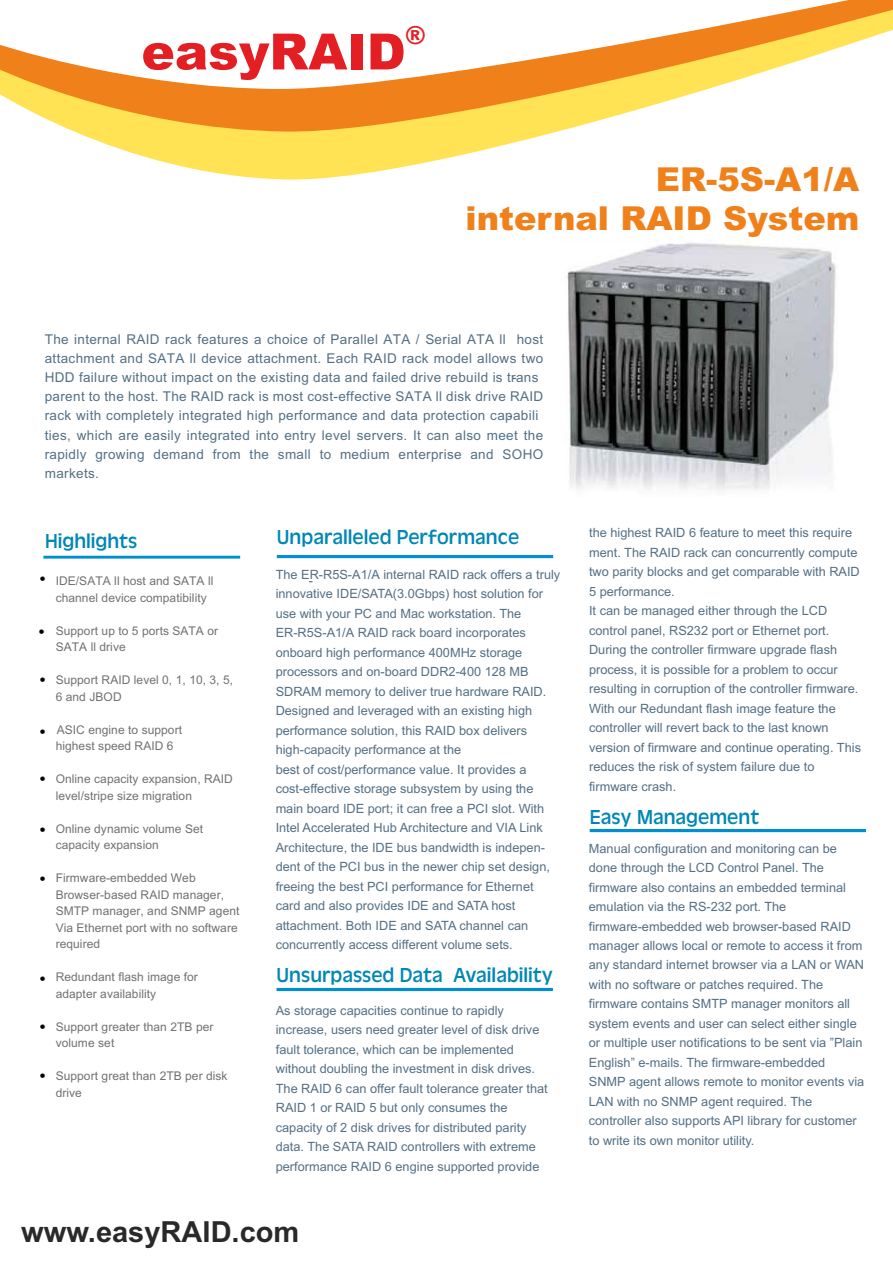
<style>
.page{position:relative;width:893px;height:1263px;background:#fff}
.page>*{position:absolute;margin:0;border:0;box-sizing:border-box;transform-origin:0 0}
.t1{font:900 50.1px "Arial";color:#e31f24}
.t2{font:900 33px/39px "Arial";color:#f0801a;text-align:right}
.t3{font:700 29.1px "Arial";color:#292929}
.t4{font:900 25.05px "Arial";color:#e31f24}
.t5{font:21px "Antigoni";color:#0087b5}
.t6{font:18px "Arial";color:#000}
.t7{font:13.5px/19.2px "Arial";letter-spacing:.03em;color:#547085}
.t8{font:12.75px/19.5px "Arial";color:#547085}
.t9{font:12px/16.5px "Arial";letter-spacing:.01em;color:#737070}
</style>
<div class="page">
<hr style="left:43px;top:556px;width:197px;height:3px;background:#008fd1">
<hr style="left:277px;top:988px;width:276px;height:3px;background:#008fd1">
<hr style="left:277px;top:555px;width:276px;height:3px;background:#008fd1">
<hr style="left:590px;top:829px;width:276px;height:3px;background:#008fd1">
<img style="left:567px;top:242px;width:269px;height:248px">
<svg style="left:80px;top:134px;width:468px;height:46px;fill:#ffe354"></svg>
<svg style="left:0;top:0;width:893px;height:134px"></svg>
<h1 class="t1" style="left:141px;top:34px;width:266px">easyRAID</h1>
<h3 class="t4" style="left:406px;top:26px;width:22px">®</h3>
<h2 class="t2" style="left:465px;top:163px;width:395px">ER-5S-A1/A<br>internal RAID System</h2>
<p class="t7" style="left:45px;top:331px;width:500px;text-align:justify">The internal RAID rack features a choice of Parallel ATA / Serial ATA ll host attachment and SATA ll device attachment. Each RAID rack model allows two HDD failure without impact on the existing data and failed drive rebuild is trans</p>
<p class="t7" style="left:45px;top:369px;width:500px;text-indent:467px">- parent to the host. The RAID rack is most cost-effective SATA ll disk drive RAID rack with completely integrated high performance and data protection capabili</p>
<p class="t7" style="left:45px;top:407px;width:500px;text-indent:463px">-<br>ties, which are easily integrated into entry level servers. It can also meet the rapidly growing demand from the small to medium enterprise and SOHO markets.</p>
<h3 class="t5" style="left:45px;top:533px;width:94px">Highlights</h3>
<h3 class="t5" style="left:277px;top:529px;width:244px">Unparalleled Performance</h3>
<h3 class="t6" style="left:39px;top:572px;width:8px">•</h3>
<h3 class="t6" style="left:38px;top:625px;width:8px">•</h3>
<h3 class="t6" style="left:39px;top:673px;width:8px">•</h3>
<h3 class="t6" style="left:39px;top:725px;width:8px">•</h3>
<h3 class="t6" style="left:39px;top:772px;width:8px">•</h3>
<h3 class="t6" style="left:39px;top:823px;width:8px">•</h3>
<h3 class="t6" style="left:39px;top:872px;width:8px">•</h3>
<h3 class="t6" style="left:39px;top:972px;width:8px">•</h3>
<h3 class="t6" style="left:39px;top:1021px;width:8px">•</h3>
<h3 class="t6" style="left:39px;top:1070px;width:8px">•</h3>
<p class="t9" style="left:56px;top:574px;width:159px">IDE/SATA ll host and SATA ll channel device compatibility</p>
<p class="t9" style="left:56px;top:624px;width:164px">Support up to 5 ports SATA or<br>SATA ll drive</p>
<p class="t9" style="left:56px;top:673px;width:179px">Support RAID level 0, 1, 10, 3, 5,<br>6 and JBOD</p>
<p class="t9" style="left:56px;top:723px;width:128px">ASIC engine to support highest speed RAID 6</p>
<p class="t9" style="left:56px;top:772px;width:179px">Online capacity expansion, RAID level/stripe size migration</p>
<p class="t9" style="left:56px;top:822px;width:149px">Online dynamic volume Set capacity expansion</p>
<p class="t9" style="left:56px;top:871px;width:185px">Firmware-embedded Web<br>Browser-based RAID manager,<br>SMTP manager, and SNMP agent<br>Via Ethernet port with no software required</p>
<p class="t9" style="left:56px;top:970px;width:144px">Redundant flash image for adapter availability</p>
<p class="t9" style="left:56px;top:1020px;width:159px">Support greater than 2TB per volume set</p>
<p class="t9" style="left:56px;top:1069px;width:173px">Support great than 2TB per disk drive</p>
<p class="t8" style="left:276px;top:566px;width:286px">The ER-R5S-A1/A internal RAID rack offers a truly innovative IDE/SATA(3.0Gbps) host solution for use with your PC and Mac workstation. The ER-R5S-A1/A RAID rack board incorporates onboard high performance 400MHz storage processors and on-board DDR2-400 128 MB SDRAM memory to deliver true hardware RAID.<br>Designed and leveraged with an existing high performance solution, this RAID box delivers high-capacity performance at the<br>best of cost/performance value. It provides a cost-effective storage subsystem by using the main board IDE port; it can free a PCI slot. With Intel Accelerated Hub Architecture and VIA Link Architecture, the IDE bus bandwidth is indepen&shy;dent of the PCI bus in the newer chip set design, freeing the best PCI performance for Ethernet card and also provides IDE and SATA host attachment. Both IDE and SATA channel can concurrently access different volume sets.</p>
<p class="t8" style="left:309px;top:572px;width:6px">-</p>
<h3 class="t5" style="left:277px;top:967px;width:278px">Unsurpassed Data Availability</h3>
<p class="t8" style="left:276px;top:1002px;width:273px">As storage capacities continue to rapidly increase, users need greater level of disk drive fault tolerance, which can be implemented without doubling the investment in disk drives.<br>The RAID 6 can offer fault tolerance greater that RAID 1 or RAID 5 but only consumes the capacity of 2 disk drives for distributed parity data. The SATA RAID controllers with extreme performance RAID 6 engine supported provide</p>
<h3 class="t3" style="left:21px;top:1221px;width:280px">www.easyRAID.com</h3>
<p class="t8" style="left:589px;top:525px;width:264px">the highest RAID 6 feature to meet this require</p>
<p class="t8" style="left:589px;top:544px;width:273px">ment. The RAID rack can concurrently compute two parity blocks and get comparable with RAID 5 performance.<br>It can be managed either through the LCD control panel, RS232 port or Ethernet port.<br>During the controller firmware upgrade flash process, it is possible for a problem to occur resulting in corruption of the controller firmware.<br>With our Redundant flash image feature the controller will revert back to the last known version of firmware and continue operating. This reduces the risk of system failure due to firmware crash.</p>
<h3 class="t5" style="left:590px;top:809px;width:171px">Easy Management</h3>
<p class="t8" style="left:589px;top:840px;width:277px">Manual configuration and monitoring can be done through the LCD Control Panel. The firmware also contains an embedded terminal emulation via the RS-232 port. The firmware-embedded web browser-based RAID manager allows local or remote to access it from any standard internet browser via a LAN or WAN with no software or patches required. The firmware contains SMTP manager monitors all system events and user can select either single or multiple user notifications to be sent via ”Plain English” e-mails. The firmware-embedded SNMP agent allows remote to monitor events via LAN with no SNMP agent required. The controller also supports API library for customer to write its own monitor utility.</p>
</div>
